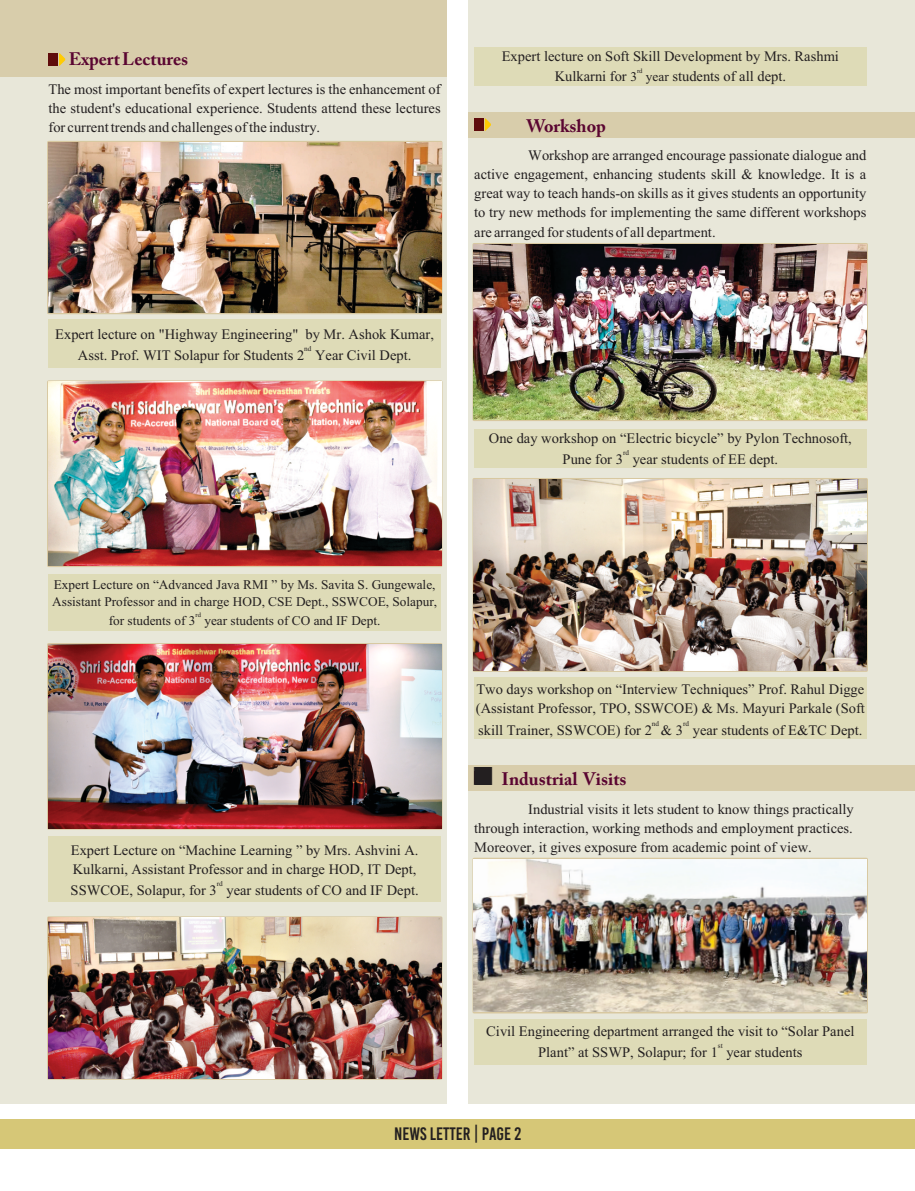
<style>
.page{position:relative;width:915px;height:1191px;background:#fff}
.page>*{position:absolute;margin:0;border:0;box-sizing:border-box;transform-origin:0 0}
.t1{font:18px/19.2px "Aparajita";color:#231f20;text-align:justify}
.t2{font:700 18px "Adobe Caslon Pro";color:#5a0531}
.t3{font:18px "Bebas Kai";color:#231f20}
.t4{font:16.5px/17.5px "Aparajita";color:#231f20}
.t5{font:9px "Aparajita";color:#231f20}
.t6{font:8.25px "Aparajita";color:#231f20}
.s1{font-size:16.5px}
</style>
<div class="page">
<div style="left:0;top:1118px;width:914px;height:30px;background:#d6c777"></div>
<div style="left:0;top:0;width:446px;height:1103px;background:#e8e7d9"></div>
<div style="left:468px;top:0;width:446px;height:1103px;background:#e8e7d9"></div>
<div style="left:49px;top:319px;width:392px;height:49px;background:#dedbb7"></div>
<div style="left:0;top:0;width:446px;height:76px;background:#d8cdab"></div>
<div style="left:49px;top:53px;width:9px;height:13px;background:#5f0c0c"></div>
<svg style="left:59px;top:53px;width:6px;height:13px"></svg>
<div style="left:49px;top:574px;width:392px;height:57px;background:#dedbb7"></div>
<div style="left:49px;top:836px;width:392px;height:65px;background:#dedbb7"></div>
<div style="left:474px;top:47px;width:392px;height:39px;background:#dedbb7"></div>
<div style="left:474px;top:677px;width:392px;height:61px;background:#dedbb7"></div>
<div style="left:474px;top:1018px;width:392px;height:46px;background:#dedbb7"></div>
<div style="left:468px;top:112px;width:446px;height:26px;background:#d8cdab"></div>
<div style="left:474px;top:118px;width:10px;height:13px;background:#5f0c0c"></div>
<svg style="left:484px;top:118px;width:7px;height:13px"></svg>
<img style="left:49px;top:142px;width:392px;height:171px">
<div style="left:474px;top:429px;width:392px;height:39px;background:#dedbb7"></div>
<div style="left:468px;top:764px;width:446px;height:26px;background:#d8cdab"></div>
<div style="left:472px;top:857px;width:395px;height:156px;border:3px solid #d8c8a0"></div>
<img style="left:474px;top:859px;width:392px;height:153px">
<div style="left:47px;top:380px;width:395px;height:187px;border:3px solid #d8c8a0"></div>
<img style="left:49px;top:382px;width:392px;height:183px">
<img style="left:49px;top:644px;width:392px;height:184px">
<div style="left:47px;top:916px;width:395px;height:163px;border:3px solid #d8c8a0"></div>
<img style="left:49px;top:918px;width:392px;height:160px">
<div style="left:472px;top:478px;width:395px;height:194px;border:3px solid #d8c8a0"></div>
<img style="left:474px;top:479px;width:392px;height:191px">
<div style="left:472px;top:243px;width:395px;height:178px;border:3px solid #d8c8a0"></div>
<img style="left:474px;top:244px;width:392px;height:175px">
<svg style="left:474px;top:771px;width:17px;height:13px"></svg>
<p class="t2" style="left:69px;top:52px;width:121px">Expert Lectures</p>
<p class="t1" style="left:49px;top:80px;width:393px">The most important benefits of expert lectures is the enhancement of the student's educational experience. Students attend these lectures for current trends and challenges of the industry.</p>
<p class="t1" style="left:501px;top:47px;width:338px">Expert lecture on Soft Skill Development by Mrs. Rashmi</p>
<p class="t6" style="left:636px;top:67px;width:7px">rd</p>
<p class="t1" style="left:554px;top:67px;width:233px">Kulkarni for <span class="s1">3 year</span> students of all dept.</p>
<p class="t2" style="left:526px;top:118px;width:81px">Workshop</p>
<p class="t1" style="left:474px;top:146px;width:393px;text-indent:54px">Workshop are arranged encourage passionate dialogue and active engagement, enhancing students skill &amp; knowledge. It is a great way to teach hands-on skills as it gives students an opportunity to try new methods for implementing the same different workshops are arranged for students of all department.</p>
<p class="t1" style="left:55px;top:325px;width:380px">Expert lecture on "Highway Engineering" by Mr. Ashok Kumar,</p>
<p class="t5" style="left:304px;top:344px;width:9px">nd</p>
<p class="t1" style="left:78px;top:346px;width:335px">Asst. Prof. WIT Solapur for Students 2 Year Civil Dept.</p>
<p class="t1" style="left:488px;top:429px;width:364px">One day workshop on “Electric bicycle” by Pylon Technosoft,</p>
<p class="t5" style="left:622px;top:449px;width:8px">rd</p>
<p class="t1" style="left:562px;top:450px;width:217px">Pune for 3 year students of EE dept.</p>
<p class="t4" style="left:52px;top:575px;width:386px">Expert Lecture on “Advanced Java RMI ” by Ms. Savita S. Gungewale,<br>Assistant Professor and in charge HOD, CSE Dept., SSWCOE, Solapur,</p>
<p class="t6" style="left:195px;top:611px;width:7px">rd</p>
<p class="t4" style="left:109px;top:612px;width:273px">for students of 3 year students of CO and IF Dept.</p>
<p class="t1" style="left:476px;top:680px;width:390px">Two days workshop on “Interview Techniques” Prof. Rahul Digge (Assistant Professor, TPO, SSWCOE) &amp; Ms. Mayuri Parkale (Soft</p>
<p class="t5" style="left:651px;top:719px;width:9px">nd</p>
<p class="t5" style="left:683px;top:719px;width:8px">rd</p>
<p class="t1" style="left:478px;top:720px;width:385px">skill Trainer, SSWCOE) for 2 &amp; 3 year students of E&amp;TC Dept.</p>
<p class="t2" style="left:501px;top:772px;width:126px">Industrial Visits</p>
<p class="t1" style="left:474px;top:799px;width:381px;text-align:right">Industrial visits it lets student to know things practically<br>through interaction, working methods and employment practices.</p>
<p class="t1" style="left:71px;top:840px;width:349px">Expert Lecture on “Machine Learning ” by Mrs. Ashvini A.</p>
<p class="t1" style="left:474px;top:838px;width:339px">Moreover, it gives exposure from academic point of view.</p>
<p class="t1" style="left:73px;top:859px;width:345px">Kulkarni, Assistant Professor and in charge HOD, IT Dept,</p>
<p class="t5" style="left:217px;top:879px;width:8px">rd</p>
<p class="t1" style="left:71px;top:880px;width:349px">SSWCOE, Solapur, for 3 year students of CO and IF Dept.</p>
<p class="t1" style="left:486px;top:1021px;width:369px">Civil Engineering department arranged the visit to “Solar Panel</p>
<p class="t5" style="left:717px;top:1041px;width:6px">st</p>
<p class="t1" style="left:538px;top:1042px;width:266px">Plant” at SSWP, Solapur; for 1 year students</p>
<p class="t3" style="left:394px;top:1126px;width:129px">NEWS LETTER | PAGE 2</p>
</div>
